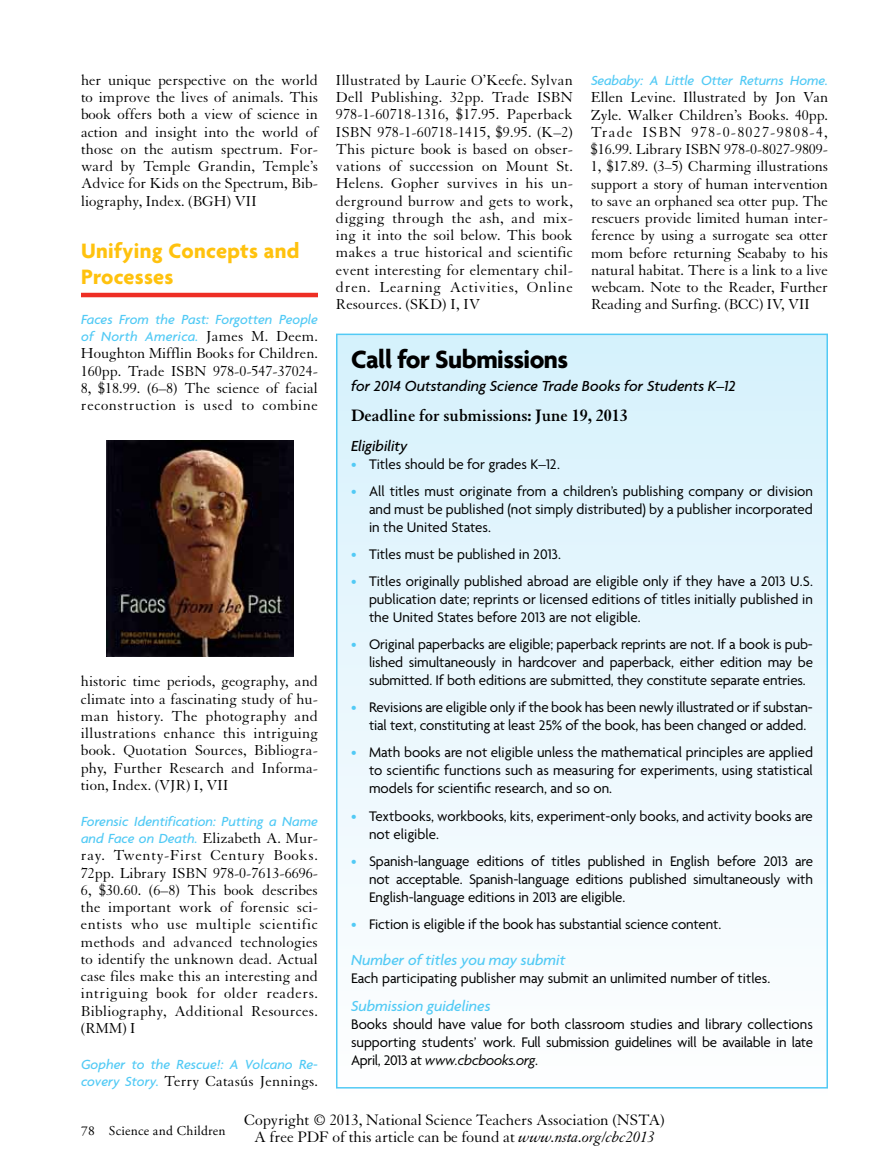
<style>
.page{position:relative;width:891px;height:1175px;background:#fff}
.page>*{position:absolute;margin:0;border:0;box-sizing:border-box;transform-origin:0 0}
.t1{font:700 27px "Agenda";letter-spacing:-.02em;color:#000}
.t2{font:700 22.5px/25.5px "Agenda";letter-spacing:.015em;color:#ffc20e}
.t3{font:700 18px "Granjon LT Std";color:#000}
.t4{font:16.5px/17.2px "Granjon LT Std";letter-spacing:-.005em;color:#000;text-align:center}
.t5{font:15.75px/17.2px "Granjon LT Std";color:#000;text-align:justify}
.t6{font:italic 500 15.75px "Agenda";color:#000}
.t7{font:italic 500 15.75px "Agenda";color:#52caf5}
.t8{font:15px/18px "Agenda";letter-spacing:-.01em;color:#000;text-align:justify}
.t9{font:italic 500 14.25px/17.2px "Agenda";color:#52caf5}
.t10{font:13.5px "Adobe Garamond Pro";letter-spacing:.02em;color:#000}
.s1{font-family:"Granjon LT Std";font-weight:400;font-style:normal;font-size:15.75px;color:#000}
.s2{font-family:"Agenda";font-weight:500;font-style:italic;font-size:14.25px;color:#52caf5}
.s3{font-size:14.25px}
.s4{color:#52caf5}
.s5{font-style:italic}
</style>
<div class="page">
<div style="left:336px;top:335px;width:492px;height:763px;background:linear-gradient(to bottom,#d6f1fc,#fffeff)"></div>
<div style="left:336px;top:333px;width:492px;height:755px;border:2px solid #52caf5"></div>
<hr style="left:81px;top:293px;width:237px;height:4px;background:#ee2e24">
<img style="left:106px;top:441px;width:188px;height:216px">
<p class="t5" style="left:81px;top:72px;width:239px">her unique perspective on the world to improve the lives of animals. This book offers both a view of science in action and insight into the world of those on the autism spectrum. For&shy;ward by Temple Grandin, Temple’s Advice for Kids on the Spectrum, Bib&shy;liography, Index. (BGH) VII</p>
<h2 class="t2" style="left:81px;top:240px;width:220px">Unifying Concepts and<br>Processes</h2>
<p class="t9" style="left:81px;top:311px;width:238px">Faces From the Past: Forgotten People of North America. <span class="s1">James M. Deem.</span></p>
<p class="t5" style="left:81px;top:345px;width:239px">Houghton Mifflin Books for Children.<br>160pp. Trade ISBN 978-0-547-37024- 8, $18.99. (6–8) The science of facial reconstruction is used to combine</p>
<p class="t5" style="left:81px;top:673px;width:239px">historic time periods, geography, and climate into a fascinating study of hu&shy;man history. The photography and illustrations enhance this intriguing book. Quotation Sources, Bibliogra&shy;phy, Further Research and Informa&shy;tion, Index. (VJR) I, VII</p>
<p class="t9" style="left:81px;top:812px;width:239px">Forensic Identification: Putting a Name and Face on Death. <span class="s1">Elizabeth A. Mur-</span></p>
<p class="t5" style="left:81px;top:847px;width:239px">ray. Twenty-First Century Books.<br>72pp. Library ISBN 978-0-7613-6696- 6, $30.60. (6–8) This book describes the important work of forensic sci&shy;entists who use multiple scientific methods and advanced technologies to identify the unknown dead. Actual case files make this an interesting and intriguing book for older readers.<br>Bibliography, Additional Resources. (RMM) I</p>
<p class="t9" style="left:81px;top:1055px;width:239px">Gopher to the Rescue!: A Volcano Re-</p>
<p class="t5" style="left:81px;top:1073px;width:238px"><span class="s2">covery Story.</span> Terry Catasús Jennings.</p>
<p class="t5" style="left:336px;top:72px;width:239px">Illustrated by Laurie O’Keefe. Sylvan Dell Publishing. 32pp. Trade ISBN 978-1-60718-1316, $17.95. Paperback ISBN 978-1-60718-1415, $9.95. (K–2)<br>This picture book is based on obser&shy;vations of succession on Mount St.<br>Helens. Gopher survives in his un&shy;derground burrow and gets to work, digging through the ash, and mix&shy;ing it into the soil below. This book makes a true historical and scientific event interesting for elementary chil&shy;dren. Learning Activities, Online Resources. (SKD) I, IV</p>
<p class="t9" style="left:591px;top:72px;width:238px">Seababy: A Little Otter Returns Home.</p>
<p class="t5" style="left:591px;top:89px;width:239px">Ellen Levine. Illustrated by Jon Van Zyle. Walker Children’s Books. 40pp.<br>Trade ISBN 978-0-8027-9808-4, $16.99. Library ISBN 978-0-8027-9809- 1, $17.89. (3<span class="s3">–</span>5) Charming illustrations support a story of human intervention to save an orphaned sea otter pup. The rescuers provide limited human inter&shy;ference by using a surrogate sea otter mom before returning Seababy to his natural habitat. There is a link to a live webcam. Note to the Reader, Further Reading and Surfing. (BCC) IV, VII</p>
<h1 class="t1" style="left:351px;top:345px;width:219px">Call for Submissions</h1>
<p class="t6" style="left:351px;top:377px;width:386px">for 2014 Outstanding Science Trade Books for Students K–12</p>
<p class="t3" style="left:351px;top:405px;width:278px">Deadline for submissions: June 19, 2013</p>
<p class="t6" style="left:351px;top:437px;width:58px">Eligibility</p>
<p class="t8" style="left:351px;top:456px;width:210px"><span class="s4">•</span> Titles should be for grades K–12.</p>
<p class="t8" style="left:369px;top:483px;width:445px;text-indent:-18px"><span class="s4">•</span> All titles must originate from a children’s publishing company or division and must be published (not simply distributed) by a publisher incorporated in the United States.</p>
<p class="t8" style="left:351px;top:546px;width:212px"><span class="s4">•</span> Titles must be published in 2013.</p>
<p class="t8" style="left:369px;top:573px;width:446px;text-indent:-18px"><span class="s4">•</span> Titles originally published abroad are eligible only if they have a 2013 U.S. publication date; reprints or licensed editions of titles initially published in the United States before 2013 are not eligible.</p>
<p class="t8" style="left:369px;top:636px;width:446px;text-indent:-18px"><span class="s4">•</span> Original paperbacks are eligible; paperback reprints are not. If a book is pub&shy;lished simultaneously in hardcover and paperback, either edition may be submitted. If both editions are submitted, they constitute separate entries.</p>
<p class="t8" style="left:369px;top:699px;width:445px;text-indent:-18px"><span class="s4">•</span> Revisions are eligible only if the book has been newly illustrated or if substan&shy;tial text, constituting at least 25% of the book, has been changed or added.</p>
<p class="t8" style="left:369px;top:744px;width:446px;text-indent:-18px"><span class="s4">•</span> Math books are not eligible unless the mathematical principles are applied to scientific functions such as measuring for experiments, using statistical models for scientific research, and so on.</p>
<p class="t8" style="left:369px;top:807px;width:445px;text-indent:-18px"><span class="s4">•</span> Textbooks, workbooks, kits, experiment-only books, and activity books are not eligible.</p>
<p class="t8" style="left:369px;top:852px;width:446px;text-indent:-18px"><span class="s4">•</span> Spanish-language editions of titles published in English before 2013 are not acceptable. Spanish-language editions published simultaneously with English-language editions in 2013 are eligible.</p>
<p class="t8" style="left:351px;top:915px;width:372px"><span class="s4">•</span> Fiction is eligible if the book has substantial science content.</p>
<p class="t7" style="left:351px;top:950px;width:216px">Number of titles you may submit</p>
<p class="t8" style="left:351px;top:970px;width:421px">Each participating publisher may submit an unlimited number of titles.</p>
<p class="t7" style="left:351px;top:996px;width:141px">Submission guidelines</p>
<p class="t8" style="left:351px;top:1016px;width:464px">Books should have value for both classroom studies and library collections supporting students’ work. Full submission guidelines will be available in late April, 2013 at <span class="s5">www.cbcbooks.org</span>.</p>
<p class="t10" style="left:81px;top:1122px;width:146px">78 Science and Children</p>
<p class="t4" style="left:244px;top:1111px;width:422px">Copyright © 2013, National Science Teachers Association (NSTA)<br>A free PDF of this article can be found at <span class="s5">www.nsta.org/cbc2013</span></p>
</div>
